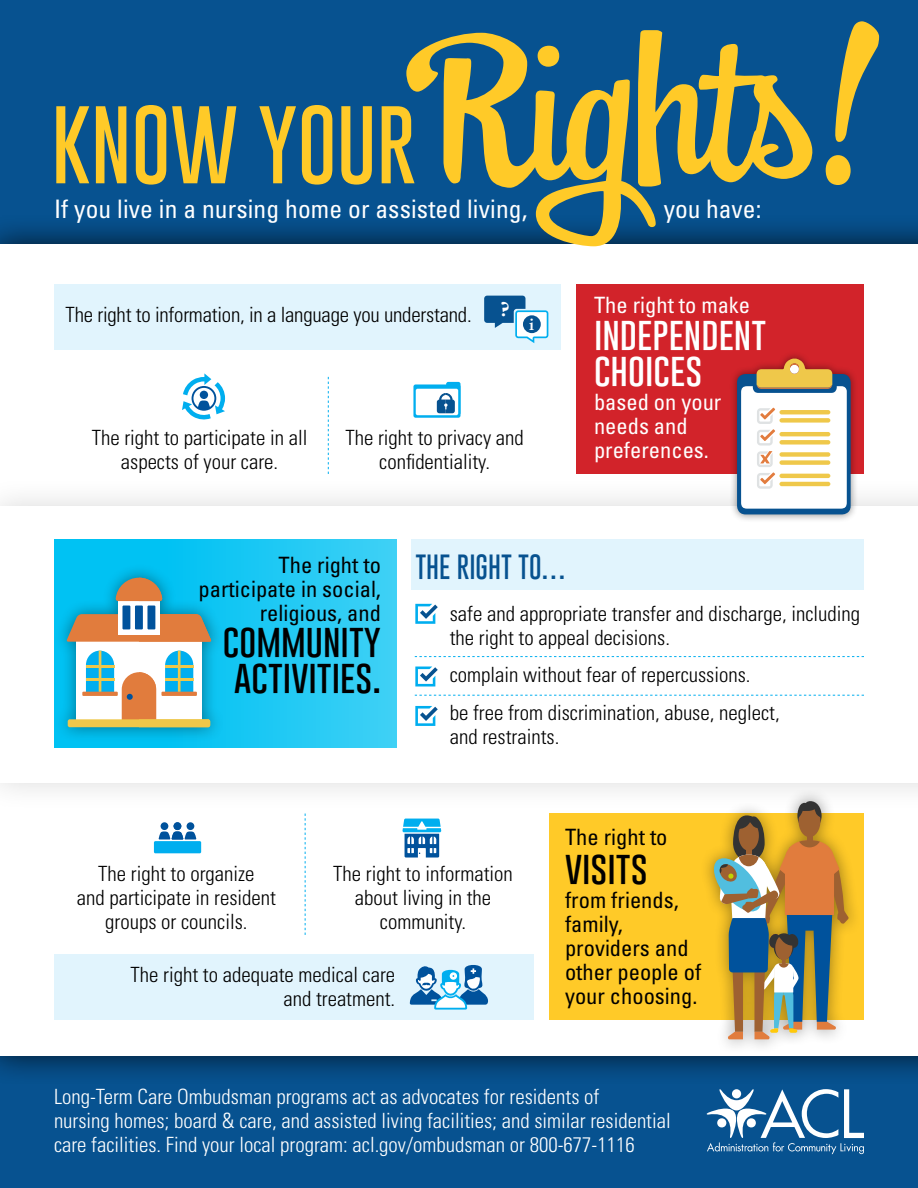
<style>
.page{position:relative;width:918px;height:1188px;background:#075290}
.page>*{position:absolute;margin:0;border:0;box-sizing:border-box;transform-origin:0 0}
.t1{font:196.5px "Swingdancer";color:#ffca28}
.t2{font:100 80.1px "Gobold";color:#ffca28}
.t3{font:100 34.5px/36px "Gobold";color:#000;text-align:center}
.t4{font:100 34.5px/36px "Gobold";color:#fff}
.t5{font:condensed 25.5px "Univers LT Std";letter-spacing:.005em;color:#fff}
.t6{font:100 25.5px "Gobold";color:#075290}
.t7{font:condensed 22.5px/24px "Univers LT Std";color:#000;text-align:right}
.t8{font:condensed 22.5px/24px "Univers LT Std";color:#fff}
.t9{font:700 22.05px "Garamond";color:#fff}
.t10{font:300 condensed 21px/24px "Univers LT Std";color:#000;text-align:center}
.t11{font:300 condensed 21px/24px "Univers LT Std";color:#fff}
.t12{font:700 17.85px "Garamond";color:#fff}
</style>
<div class="page">
<div style="left:0;top:214px;width:918px;height:872px;background:#000;opacity:.75"></div>
<div style="left:0;top:244px;width:918px;height:812px;background:#fff"></div>
<div style="left:0;top:475px;width:918px;height:338px;background:#fafafa"></div>
<div style="left:0;top:506px;width:918px;height:277px;background:#fff"></div>
<div style="left:54px;top:539px;width:342px;height:209px;background:linear-gradient(to right,#00bff2,#38cff5)"></div>
<div style="left:53px;top:563px;width:172px;height:179px;background:#000;opacity:.42"></div>
<div style="left:76px;top:637px;width:126px;height:84px;background:#fff"></div>
<svg style="left:67px;top:614px;width:144px;height:28px;background:#cd834f"></svg>
<svg style="left:118px;top:601px;width:21px;height:33px"></svg>
<svg style="left:139px;top:601px;width:21px;height:33px"></svg>
<svg style="left:116px;top:578px;width:46px;height:23px"></svg>
<div style="left:135px;top:606px;width:8px;height:23px;background:#00529c"></div>
<div style="left:147px;top:606px;width:8px;height:23px;background:#00529c"></div>
<div style="left:122px;top:606px;width:8px;height:23px;background:#00529c"></div>
<hr style="left:82px;top:692px;width:36px;height:4px;background:#e17c3d">
<svg style="left:86px;top:651px;width:28px;height:41px"></svg>
<hr style="left:86px;top:678px;width:28px;height:3px;background:#eec74a">
<div style="left:68px;top:719px;width:142px;height:8px;background:#eec74a;border-radius:2px"></div>
<svg style="left:122px;top:651px;width:88px;height:76px"></svg>
<div style="left:411px;top:539px;width:453px;height:51px;background:#e1f4fd"></div>
<svg style="left:415px;top:604px;width:23px;height:20px"></svg>
<svg style="left:415px;top:667px;width:23px;height:19px"></svg>
<svg style="left:415px;top:706px;width:23px;height:20px"></svg>
<svg style="left:415px;top:656px;width:449px;height:1px"></svg>
<svg style="left:415px;top:695px;width:449px;height:1px"></svg>
<div style="left:54px;top:954px;width:479px;height:65px;background:#e1f4fd"></div>
<div style="left:550px;top:813px;width:314px;height:206px;background:#ffca28"></div>
<svg style="left:305px;top:814px;width:1px;height:121px"></svg>
<svg style="left:409px;top:965px;width:79px;height:45px"></svg>
<svg style="left:159px;top:822px;width:37px;height:18px"></svg>
<div style="left:154px;top:841px;width:47px;height:12px;background:#00aeef"></div>
<svg style="left:402px;top:819px;width:39px;height:39px"></svg>
<div style="left:699px;top:787px;width:164px;height:268px;background:#000;opacity:.42"></div>
<svg style="left:711px;top:800px;width:138px;height:239px"></svg>
<div style="left:54px;top:285px;width:507px;height:65px;background:#e1f4fd"></div>
<div style="left:576px;top:285px;width:288px;height:189px;background:#d2232a"></div>
<svg style="left:328px;top:377px;width:1px;height:97px"></svg>
<svg style="left:182px;top:373px;width:43px;height:47px"></svg>
<svg style="left:413px;top:384px;width:48px;height:34px"></svg>
<svg style="left:446px;top:382px;width:15px;height:33px"></svg>
<div style="left:416px;top:389px;width:42px;height:26px;background:#fff;border-radius:2px"></div>
<svg style="left:437px;top:393px;width:18px;height:20px"></svg>
<svg style="left:484px;top:296px;width:64px;height:47px"></svg>
<div style="left:523px;top:315px;width:18px;height:18px;background:#075290;border-radius:50%"></div>
<div style="left:729px;top:351px;width:130px;height:171px;background:#000;opacity:.45"></div>
<div style="left:737px;top:374px;width:114px;height:140px;background:#075290;border-radius:9px"></div>
<svg style="left:741px;top:359px;width:106px;height:150px;background:#e9d8c1"></svg>
<svg style="left:707px;top:1089px;width:157px;height:65px"></svg>
<h1 class="t1" style="left:406px;top:-22px;width:480px">Rights!</h1>
<h2 class="t2" style="left:51px;top:93px;width:366px">KNOW YOUR</h2>
<p class="t5" style="left:54px;top:193px;width:475px">If you live in a nursing home or assisted living,</p>
<p class="t5" style="left:664px;top:193px;width:99px">you have:</p>
<p class="t10" style="left:66px;top:303px;width:408px">The right to information, in a language you understand.</p>
<p class="t9" style="left:501px;top:296px;width:11px">?</p>
<p class="t12" style="left:529px;top:313px;width:7px">i</p>
<p class="t10" style="left:92px;top:425px;width:217px">The right to participate in all aspects of your care.</p>
<p class="t10" style="left:345px;top:425px;width:180px">The right to privacy and confidentiality.</p>
<p class="t8" style="left:594px;top:292px;width:158px">The right to make</p>
<h3 class="t4" style="left:594px;top:316px;width:174px">independent choices</h3>
<p class="t8" style="left:594px;top:390px;width:129px">based on your needs and preferences.</p>
<p class="t7" style="left:199px;top:552px;width:184px">The right to participate in social, religious, and</p>
<h3 class="t3" style="left:223px;top:622px;width:160px">community activities.</h3>
<p class="t6" style="left:415px;top:551px;width:153px">THE RIGHT TO…</p>
<p class="t10" style="left:450px;top:601px;width:412px;text-align:left">safe and appropriate transfer and discharge, including the right to appeal decisions.</p>
<p class="t10" style="left:450px;top:656px;width:331px;line-height:37.5px;text-align:left">complain without fear of repercussions.<br>be free from discrimination, abuse, neglect,</p>
<p class="t10" style="left:450px;top:724px;width:111px">and restraints.</p>
<p class="t10" style="left:77px;top:862px;width:201px">The right to organize<br>and participate in resident groups or councils.</p>
<p class="t10" style="left:333px;top:862px;width:181px">The right to information about living in the community.</p>
<p class="t10" style="left:131px;top:963px;width:266px;text-align:right">The right to adequate medical care and treatment.</p>
<p class="t7" style="left:565px;top:824px;width:104px">The right to</p>
<h3 class="t3" style="left:565px;top:849px;width:84px">visits</h3>
<p class="t7" style="left:565px;top:887px;width:138px;text-align:left">from friends, family, providers and other people of your choosing.</p>
<p class="t11" style="left:54px;top:1085px;width:618px">Long-Term Care Ombudsman programs act as advocates for residents of<br>nursing homes; board &amp; care, and assisted living facilities; and similar residential care facilities. Find your local program: acl.gov/ombudsman or 800-677-1116</p>
</div>
